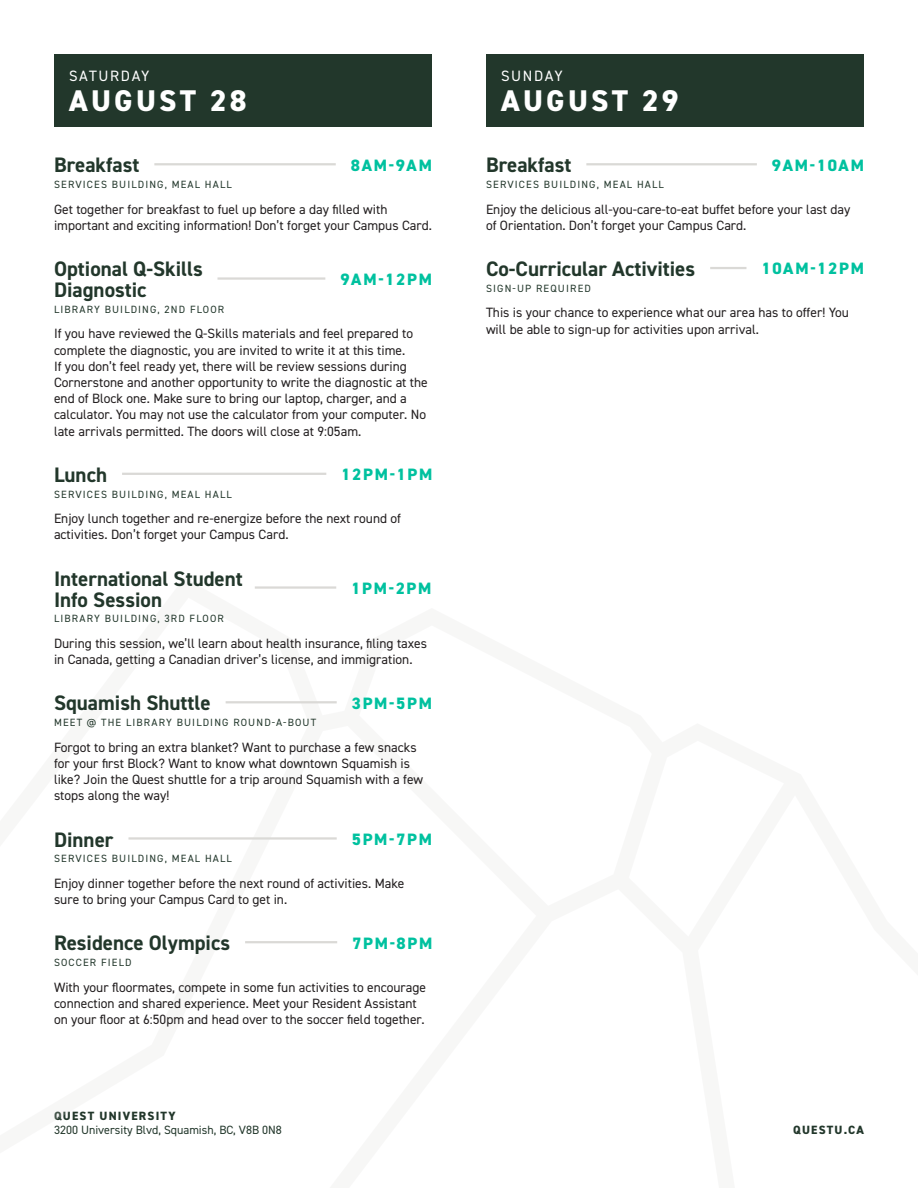
<style>
.page{position:relative;width:918px;height:1188px;background:#fff}
.page>*{position:absolute;margin:0;border:0;box-sizing:border-box;transform-origin:0 0}
.t1{font:800 30px "DIN2014";letter-spacing:.11em;color:#fff}
.t2{font:700 21px/21px "DIN2014";color:#22372b}
.t3{font:800 16.5px "DIN2014";letter-spacing:.105em;color:#00c19f}
.t4{font:15px "DIN2014";letter-spacing:.11em;color:#fff}
.t5{font:13.5px/16.2px "DIN2014";color:#231f20}
.t6{font:12px "DIN2014";color:#22372b}
.t7{font:800 12px "DIN2014";letter-spacing:.1em;color:#22372b}
.t8{font:10.5px "DIN2014";letter-spacing:.11em;color:#22372b}
</style>
<div class="page">
<div style="left:54px;top:54px;width:378px;height:72px;background:#22372b"></div>
<div style="left:486px;top:54px;width:378px;height:72px;background:#22372b"></div>
<hr style="left:154px;top:163px;width:182px;height:2px;background:#dad9d6">
<hr style="left:218px;top:277px;width:107px;height:3px;background:#dad9d6">
<hr style="left:255px;top:586px;width:81px;height:3px;background:#dad9d6">
<hr style="left:122px;top:473px;width:204px;height:2px;background:#dad9d6">
<hr style="left:226px;top:701px;width:111px;height:2px;background:#dad9d6">
<hr style="left:128px;top:837px;width:209px;height:3px;background:#dad9d6">
<hr style="left:245px;top:941px;width:92px;height:2px;background:#dad9d6">
<hr style="left:586px;top:163px;width:171px;height:2px;background:#dad9d6">
<hr style="left:710px;top:267px;width:36px;height:2px;background:#dad9d6">
<p class="t4" style="left:69px;top:66px;width:82px">SATURDAY</p>
<p class="t1" style="left:69px;top:80px;width:179px">AUGUST 28</p>
<p class="t2" style="left:54px;top:154px;width:87px">Breakfast</p>
<p class="t5" style="left:54px;top:201px;width:380px">Get together for breakfast to fuel up before a day filled with important and exciting information! Don’t forget your Campus Card.</p>
<p class="t3" style="left:351px;top:154px;width:83px">8AM-9AM</p>
<p class="t8" style="left:54px;top:178px;width:179px">SERVICES BUILDING, MEAL HALL</p>
<p class="t2" style="left:54px;top:258px;width:151px">Optional Q-Skills<br>Diagnostic</p>
<p class="t3" style="left:340px;top:268px;width:93px">9AM-12PM</p>
<p class="t8" style="left:54px;top:303px;width:172px">LIBRARY BUILDING, 2ND FLOOR</p>
<p class="t5" style="left:54px;top:325px;width:375px">If you have reviewed the Q-Skills materials and feel prepared to complete the diagnostic, you are invited to write it at this time.<br>If you don’t feel ready yet, there will be review sessions during Cornerstone and another opportunity to write the diagnostic at the end of Block one. Make sure to bring our laptop, charger, and a calculator. You may not use the calculator from your computer. No late arrivals permitted. The doors will close at 9:05am.</p>
<p class="t2" style="left:54px;top:464px;width:55px">Lunch</p>
<p class="t3" style="left:341px;top:464px;width:93px">12PM-1PM</p>
<p class="t8" style="left:54px;top:487px;width:179px">SERVICES BUILDING, MEAL HALL</p>
<p class="t5" style="left:54px;top:510px;width:349px">Enjoy lunch together and re-energize before the next round of activities. Don’t forget your Campus Card.</p>
<p class="t2" style="left:54px;top:568px;width:190px">International Student</p>
<p class="t2" style="left:54px;top:589px;width:110px">Info Session</p>
<p class="t8" style="left:54px;top:612px;width:171px">LIBRARY BUILDING, 3RD FLOOR</p>
<p class="t3" style="left:351px;top:577px;width:82px">1PM-2PM</p>
<p class="t5" style="left:54px;top:635px;width:375px">During this session, we’ll learn about health insurance, filing taxes in Canada, getting a Canadian driver’s license, and immigration.</p>
<p class="t2" style="left:54px;top:693px;width:158px">Squamish Shuttle</p>
<p class="t8" style="left:54px;top:716px;width:264px">MEET @ THE LIBRARY BUILDING ROUND-A-BOUT</p>
<p class="t3" style="left:352px;top:692px;width:82px">3PM-5PM</p>
<p class="t5" style="left:54px;top:739px;width:371px">Forgot to bring an extra blanket? Want to purchase a few snacks for your first Block? Want to know what downtown Squamish is like? Join the Quest shuttle for a trip around Squamish with a few stops along the way!</p>
<p class="t2" style="left:54px;top:829px;width:61px">Dinner</p>
<p class="t8" style="left:54px;top:852px;width:179px">SERVICES BUILDING, MEAL HALL</p>
<p class="t3" style="left:352px;top:828px;width:82px">5PM-7PM</p>
<p class="t5" style="left:54px;top:875px;width:352px">Enjoy dinner together before the next round of activities. Make sure to bring your Campus Card to get in.</p>
<p class="t2" style="left:54px;top:932px;width:178px">Residence Olympics</p>
<p class="t8" style="left:54px;top:956px;width:79px">SOCCER FIELD</p>
<p class="t3" style="left:352px;top:932px;width:82px">7PM-8PM</p>
<p class="t5" style="left:54px;top:979px;width:373px">With your floormates, compete in some fun activities to encourage connection and shared experience. Meet your Resident Assistant on your floor at 6:50pm and head over to the soccer field together.</p>
<p class="t4" style="left:501px;top:66px;width:63px">SUNDAY</p>
<p class="t1" style="left:501px;top:80px;width:179px">AUGUST 29</p>
<p class="t2" style="left:486px;top:154px;width:87px">Breakfast</p>
<p class="t5" style="left:486px;top:201px;width:366px">Enjoy the delicious all-you-care-to-eat buffet before your last day of Orientation. Don’t forget your Campus Card.</p>
<p class="t3" style="left:772px;top:154px;width:94px">9AM-10AM</p>
<p class="t8" style="left:486px;top:178px;width:179px">SERVICES BUILDING, MEAL HALL</p>
<p class="t2" style="left:486px;top:258px;width:211px">Co-Curricular Activities</p>
<p class="t3" style="left:761px;top:258px;width:104px">10AM-12PM</p>
<p class="t8" style="left:486px;top:282px;width:106px">SIGN-UP REQUIRED</p>
<p class="t5" style="left:486px;top:304px;width:365px">This is your chance to experience what our area has to offer! You will be able to sign-up for activities upon arrival.</p>
<p class="t7" style="left:54px;top:1107px;width:123px">QUEST UNIVERSITY</p>
<p class="t6" style="left:54px;top:1122px;width:229px">3200 University Blvd, Squamish, BC, V8B 0N8</p>
<p class="t7" style="left:793px;top:1122px;width:72px">QUESTU.CA</p>
</div>
